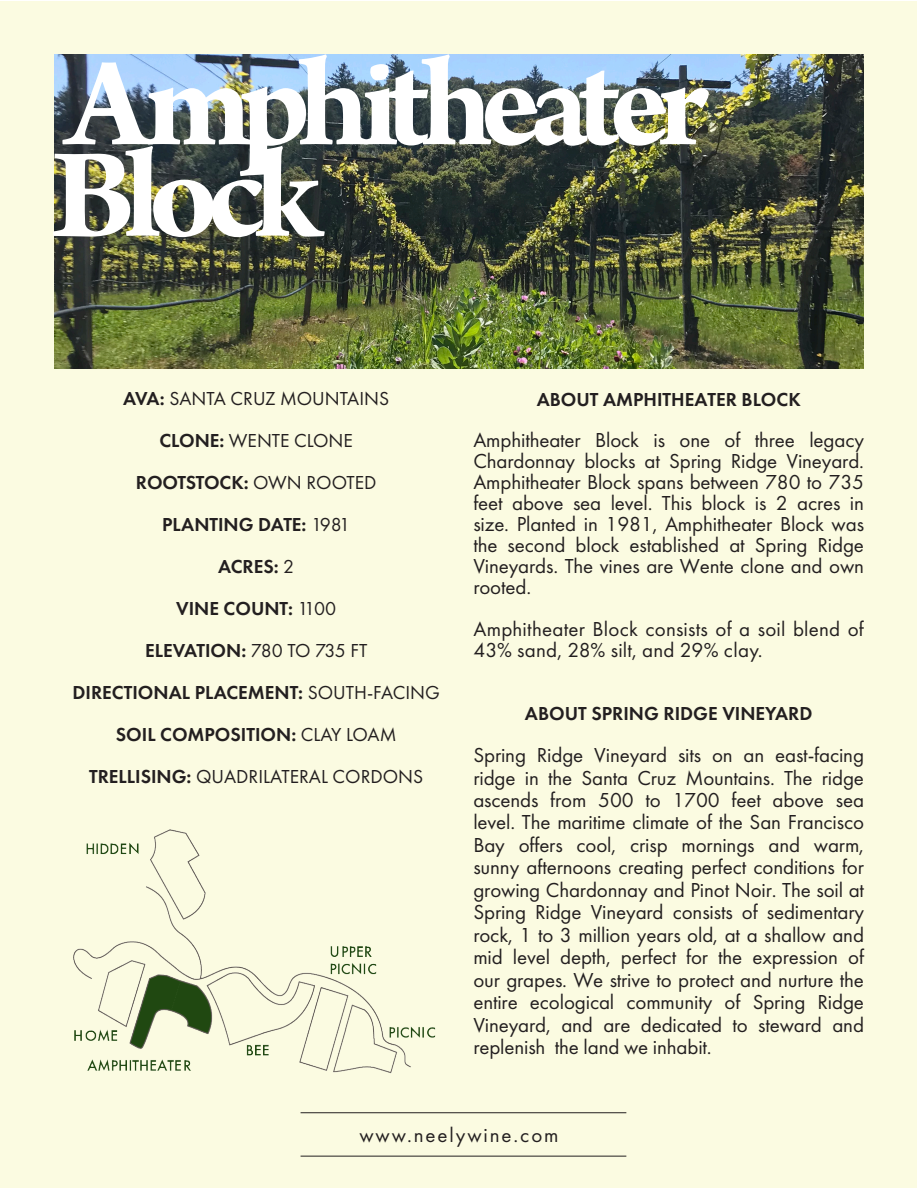
<style>
.page{position:relative;width:918px;height:1188px;background:#fff}
.page>*{position:absolute;margin:0;border:0;box-sizing:border-box;transform-origin:0 0}
.t1{font:700 135px "Arno Pro";letter-spacing:-.085em;color:#fff}
.t2{font:21px/22.5px "Futura PT";letter-spacing:-.005em;color:#231f20;text-align:justify}
.t3{font:21px "Futura PT";letter-spacing:.09em;color:#231f20}
.t4{font:600 19.5px "Futura PT";color:#231f20}
.t5{font:19.5px "Futura PT";color:#231f20}
.s1{font-weight:600}
.s2{font-weight:400}
</style>
<div class="page">
<div style="left:1px;top:1px;width:916px;height:1186px;background:#fbfbe1"></div>
<img style="left:54px;top:54px;width:810px;height:315px">
<hr style="left:301px;top:1156px;width:325px;height:1px;background:#231f20">
<hr style="left:301px;top:1112px;width:325px;height:1px;background:#231f20">
<img style="left:74px;top:830px;width:362px;height:244px">
<p class="t1" style="left:65px;top:25px;width:645px">Amphitheater</p>
<p class="t1" style="left:51px;top:117px;width:272px">Block</p>
<p class="t5" style="left:123px;top:387px;width:268px"><span class="s1">AVA:</span> SANTA CRUZ MOUNTAINS</p>
<p class="t5" style="left:159px;top:429px;width:195px"><span class="s1">CLONE:</span> WENTE CLONE</p>
<p class="t4" style="left:136px;top:470px;width:242px">ROOTSTOCK: <span class="s2">OWN ROOTED</span></p>
<p class="t4" style="left:162px;top:512px;width:190px">PLANTING DATE: <span class="s2">1981</span></p>
<p class="t4" style="left:218px;top:554px;width:78px">ACRES: <span class="s2">2</span></p>
<p class="t4" style="left:176px;top:596px;width:161px">VINE COUNT: <span class="s2">1100</span></p>
<p class="t4" style="left:145px;top:638px;width:224px">ELEVATION: <span class="s2">780 TO 735 FT</span></p>
<p class="t4" style="left:72px;top:680px;width:369px">DIRECTIONAL PLACEMENT: <span class="s2">SOUTH-FACING</span></p>
<p class="t4" style="left:116px;top:722px;width:282px">SOIL COMPOSITION: <span class="s2">CLAY LOAM</span></p>
<p class="t5" style="left:89px;top:765px;width:336px"><span class="s1">TRELLISING:</span> QUADRILATERAL CORDONS</p>
<p class="t4" style="left:537px;top:387px;width:266px">ABOUT AMPHITHEATER BLOCK</p>
<p class="t2" style="left:473px;top:429px;width:392px;line-height:21px">Amphitheater Block is one of three legacy Chardonnay blocks at Spring Ridge Vineyard.<br>Amphitheater Block spans between 780 to 735 feet above sea level. This block is 2 acres in size. Planted in 1981, Amphitheater Block was the second block established at Spring Ridge Vineyards. The vines are Wente clone and own rooted.</p>
<p class="t2" style="left:473px;top:618px;width:392px;line-height:21px">Amphitheater Block consists of a soil blend of<br>43% sand, 28% silt, and 29% clay.</p>
<p class="t4" style="left:525px;top:701px;width:289px">ABOUT SPRING RIDGE VINEYARD</p>
<p class="t2" style="left:473px;top:744px;width:392px">Spring Ridge Vineyard sits on an east-facing ridge in the Santa Cruz Mountains. The ridge ascends from 500 to 1700 feet above sea level. The maritime climate of the San Francisco Bay offers cool, crisp mornings and warm, sunny afternoons creating perfect conditions for growing Chardonnay and Pinot Noir. The soil at Spring Ridge Vineyard consists of sedimentary rock, 1 to 3 million years old, at a shallow and mid level depth, perfect for the expression of our grapes. We strive to protect and nurture the entire ecological community of Spring Ridge Vineyard, and are dedicated to steward and replenish the land we inhabit.</p>
<p class="t3" style="left:359px;top:1122px;width:201px">www.neelywine.com</p>
</div>
